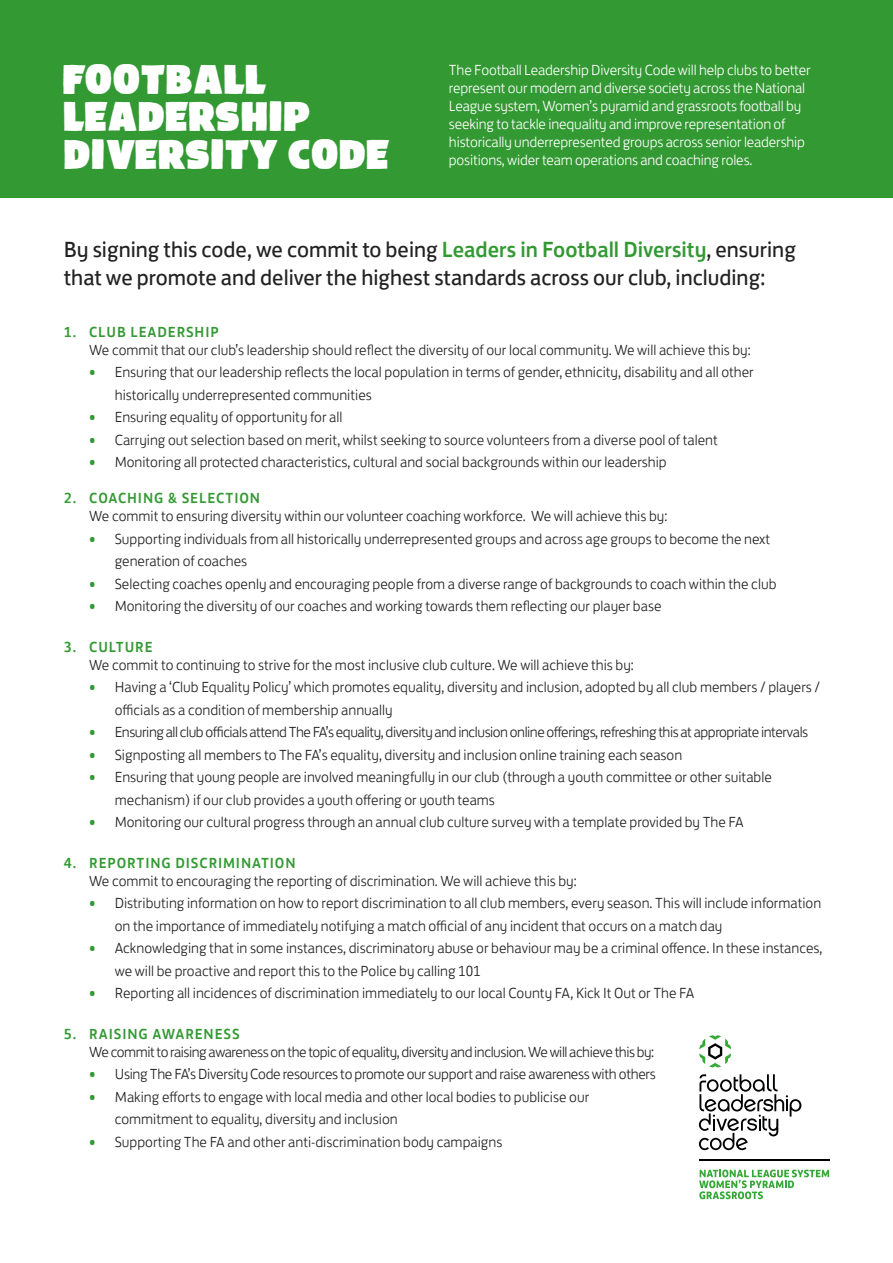
<style>
.page{position:relative;width:893px;height:1263px;background:#fff}
.page>*{position:absolute;margin:0;border:0;box-sizing:border-box;transform-origin:0 0}
.t1{font:36.45px/37.7px "FA Brush";color:#fff}
.t2{font:22.5px/28.5px "FS Jack";color:#222}
.t3{font:300 15px/22.5px "FS Jack";color:#222}
.t4{font:300 15px/18px "FS Jack";letter-spacing:-.01em;color:#fff}
.t5{font:300 15px "FS Jack";letter-spacing:-.03em;color:#222}
.t6{font:500 15px "FS Jack";letter-spacing:.06em;color:#393}
.t7{font:300 15px "FS Jack";letter-spacing:-.02em;color:#222}
.s1{font-weight:500;color:#393}
.s2{font-weight:400;font-size:18px;color:#393}
</style>
<div class="page">
<div style="left:0;top:0;width:893px;height:198px;background:#393"></div>
<svg style="left:699px;top:1074px;width:102px;height:76px"></svg>
<svg style="left:699px;top:1035px;width:32px;height:32px"></svg>
<hr style="left:699px;top:1159px;width:130px;height:1px;background:#010202">
<svg style="left:699px;top:1169px;width:130px;height:30px"></svg>
<h1 class="t1" style="left:64px;top:63px;width:327px">FOOTBALL<br>LEADERSHIP<br>DIVERSITY CODE</h1>
<p class="t4" style="left:449px;top:59px;width:363px">The Football Leadership Diversity Code will help clubs to better represent our modern and diverse society across the National League system, Women’s pyramid and grassroots football by seeking to tackle inequality and improve representation of historically underrepresented groups across senior leadership positions, wider team operations and coaching roles.</p>
<h2 class="t2" style="left:64px;top:233px;width:733px">By signing this code, we commit to being <span class="s1">Leaders in Football Diversity</span>, ensuring that we promote and deliver the highest standards across our club, including:</h2>
<p class="t6" style="left:64px;top:319px;width:157px">1. CLUB LEADERSHIP</p>
<p class="t3" style="left:89px;top:337px;width:663px">We commit that our club’s leadership should reflect the diversity of our local community. We will achieve this by:</p>
<p class="t3" style="left:115px;top:359px;width:640px;text-indent:-26px"><span class="s2">•</span> Ensuring that our leadership reflects the local population in terms of gender, ethnicity, disability and all other historically underrepresented communities</p>
<p class="t3" style="left:89px;top:404px;width:255px"><span class="s2">•</span> Ensuring equality of opportunity for all</p>
<p class="t3" style="left:89px;top:427px;width:630px"><span class="s2">•</span> Carrying out selection based on merit, whilst seeking to source volunteers from a diverse pool of talent</p>
<p class="t3" style="left:89px;top:449px;width:579px"><span class="s2">•</span> Monitoring all protected characteristics, cultural and social backgrounds within our leadership</p>
<p class="t6" style="left:64px;top:486px;width:198px">2. COACHING &amp; SELECTION</p>
<p class="t3" style="left:89px;top:503px;width:580px">We commit to ensuring diversity within our volunteer coaching workforce. We will achieve this by:</p>
<p class="t3" style="left:115px;top:526px;width:657px;text-indent:-26px"><span class="s2">•</span> Supporting individuals from all historically underrepresented groups and across age groups to become the next generation of coaches</p>
<p class="t3" style="left:89px;top:571px;width:689px"><span class="s2">•</span> Selecting coaches openly and encouraging people from a diverse range of backgrounds to coach within the club</p>
<p class="t3" style="left:89px;top:593px;width:574px"><span class="s2">•</span> Monitoring the diversity of our coaches and working towards them reflecting our player base</p>
<p class="t6" style="left:64px;top:634px;width:90px">3. CULTURE</p>
<p class="t3" style="left:89px;top:652px;width:546px">We commit to continuing to strive for the most inclusive club culture. We will achieve this by:</p>
<p class="t3" style="left:115px;top:674px;width:707px;text-indent:-26px"><span class="s2">•</span> Having a ‘Club Equality Policy’ which promotes equality, diversity and inclusion, adopted by all club members / players / officials as a condition of membership annually</p>
<p class="t5" style="left:89px;top:720px;width:720px"><span class="s2">•</span> Ensuring all club officials attend The FA’s equality, diversity and inclusion online offerings, refreshing this at appropriate intervals</p>
<p class="t3" style="left:89px;top:742px;width:594px"><span class="s2">•</span> Signposting all members to The FA’s equality, diversity and inclusion online training each season</p>
<p class="t3" style="left:115px;top:764px;width:659px;text-indent:-26px"><span class="s2">•</span> Ensuring that young people are involved meaningfully in our club (through a youth committee or other suitable mechanism) if our club provides a youth offering or youth teams</p>
<p class="t3" style="left:89px;top:809px;width:656px"><span class="s2">•</span> Monitoring our cultural progress through an annual club culture survey with a template provided by The FA</p>
<p class="t6" style="left:64px;top:850px;width:233px">4. REPORTING DISCRIMINATION</p>
<p class="t3" style="left:89px;top:868px;width:489px">We commit to encouraging the reporting of discrimination. We will achieve this by:</p>
<p class="t3" style="left:115px;top:890px;width:708px;text-indent:-26px"><span class="s2">•</span> Distributing information on how to report discrimination to all club members, every season. This will include information on the importance of immediately notifying a match official of any incident that occurs on a match day</p>
<p class="t3" style="left:115px;top:935px;width:709px;text-indent:-26px"><span class="s2">•</span> Acknowledging that in some instances, discriminatory abuse or behaviour may be a criminal offence. In these instances, we will be proactive and report this to the Police by calling 101</p>
<p class="t3" style="left:89px;top:980px;width:607px"><span class="s2">•</span> Reporting all incidences of discrimination immediately to our local County FA, Kick It Out or The FA</p>
<p class="t6" style="left:64px;top:1021px;width:177px">5. RAISING AWARENESS</p>
<p class="t5" style="left:89px;top:1040px;width:566px">We commit to raising awareness on the topic of equality, diversity and inclusion. We will achieve this by:</p>
<p class="t7" style="left:89px;top:1062px;width:568px"><span class="s2">•</span> Using The FA’s Diversity Code resources to promote our support and raise awareness with others</p>
<p class="t3" style="left:115px;top:1084px;width:476px;text-indent:-26px"><span class="s2">•</span> Making efforts to engage with local media and other local bodies to publicise our commitment to equality, diversity and inclusion</p>
<p class="t3" style="left:89px;top:1129px;width:415px"><span class="s2">•</span> Supporting The FA and other anti-discrimination body campaigns</p>
</div>
